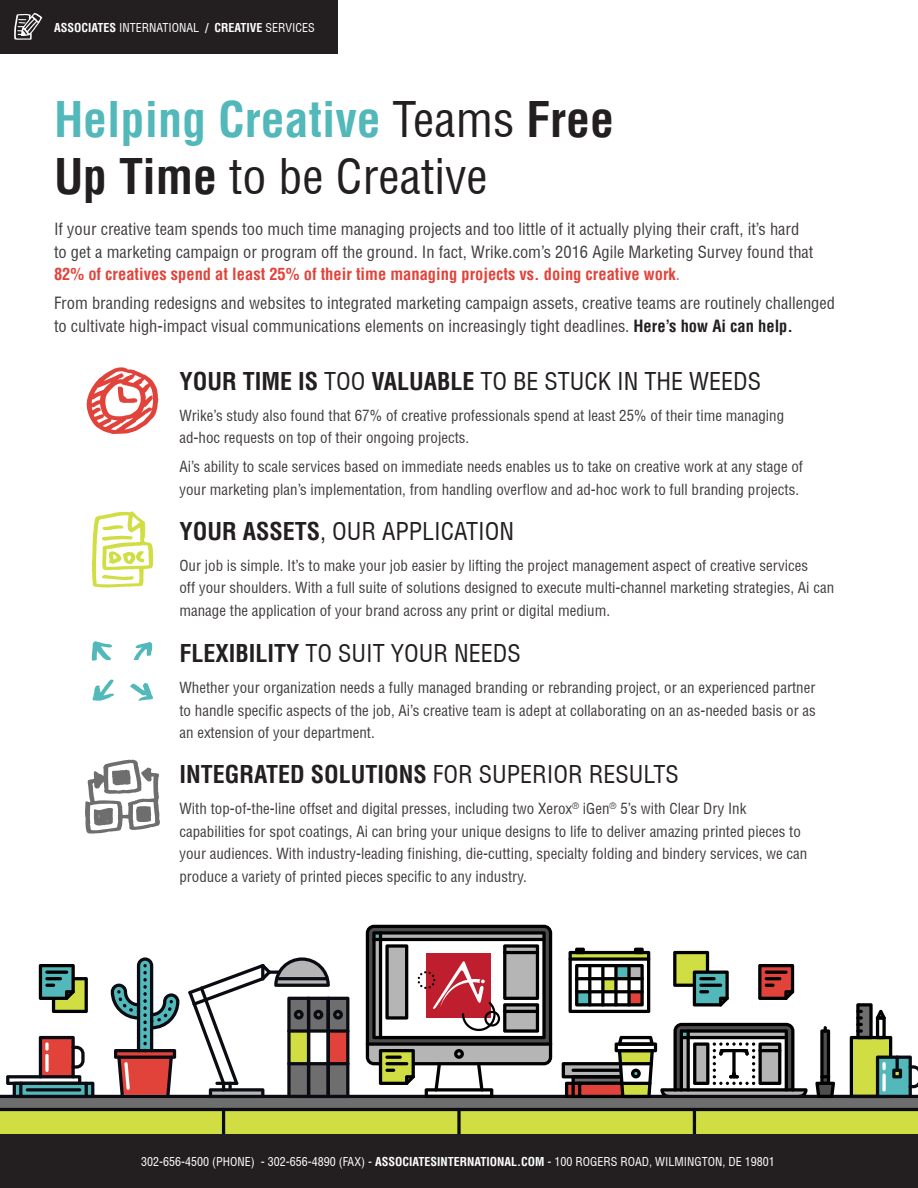
<style>
.page{position:relative;width:918px;height:1188px;background:#fff}
.page>*{position:absolute;margin:0;border:0;box-sizing:border-box;transform-origin:0 0}
.t1{font:condensed 48px/57px "Helvetica";color:#231f20}
.t2{font:condensed 24px "Helvetica";color:#231f20}
.t3{font:700 condensed 24px "Helvetica";color:#231f20}
.t4{font:condensed 16.5px/22.5px "Helvetica";color:#413c3c}
.t5{font:condensed 15px/22.5px "Helvetica";color:#413c3c}
.t6{font:condensed 12px "Helvetica";color:#fff}
.s1{font-weight:700}
.s2{font-weight:700;color:#52b8ba}
.s3{font-weight:700;color:#e1433a}
.s4{color:#e1433a}
.s5{font-weight:700;color:#231f20}
.s6{font-weight:400}
</style>
<div class="page">
<div style="left:0;top:1109px;width:918px;height:46px;background:#d0de44"></div>
<hr style="left:693px;top:1108px;width:3px;height:49px;background:#0a0b13;border-radius:2px">
<svg style="left:457px;top:1108px;width:4px;height:49px"></svg>
<hr style="left:222px;top:1108px;width:3px;height:49px;background:#0a0b13;border-radius:2px">
<svg style="left:0;top:925px;width:918px;height:186px"></svg>
<div style="left:0;top:1134px;width:918px;height:54px;background:#231f20"></div>
<svg style="left:86px;top:367px;width:73px;height:67px"></svg>
<svg style="left:92px;top:511px;width:61px;height:77px"></svg>
<svg style="left:91px;top:641px;width:21px;height:20px"></svg>
<svg style="left:134px;top:642px;width:18px;height:18px"></svg>
<svg style="left:93px;top:679px;width:21px;height:22px"></svg>
<svg style="left:130px;top:683px;width:23px;height:18px"></svg>
<svg style="left:85px;top:759px;width:75px;height:75px"></svg>
<div style="left:0;top:0;width:338px;height:54px;background:#231f20"></div>
<svg style="left:14px;top:13px;width:28px;height:27px"></svg>
<p class="t6" style="left:54px;top:20px;width:262px"><span class="s1">ASSOCIATES</span> INTERNATIONAL <span class="s1">/ CREATIVE</span> SERVICES</p>
<h1 class="t1" style="left:54px;top:91px;width:562px"><span class="s2">Helping Creative</span> Teams <span class="s1">Free<br>Up Time</span> to be Creative</h1>
<p class="t4" style="left:54px;top:218px;width:761px">If your creative team spends too much time managing projects and too little of it actually plying their craft, it’s hard to get a marketing campaign or program off the ground. In fact, Wrike.com’s 2016 Agile Marketing Survey found that<br><span class="s3">82% of creatives spend at least 25% of their time managing projects vs. doing creative work</span><span class="s4">.</span></p>
<p class="t4" style="left:54px;top:292px;width:783px">From branding redesigns and websites to integrated marketing campaign assets, creative teams are routinely challenged to cultivate high-impact visual communications elements on increasingly tight deadlines. <span class="s5">Here’s how Ai can help.</span></p>
<h2 class="t2" style="left:179px;top:366px;width:583px"><span class="s1">YOUR TIME IS</span> TOO <span class="s1">VALUABLE</span> TO BE STUCK IN THE WEEDS</h2>
<p class="t5" style="left:179px;top:404px;width:606px">Wrike’s study also found that 67% of creative professionals spend at least 25% of their time managing ad-hoc requests on top of their ongoing projects.</p>
<p class="t5" style="left:179px;top:456px;width:625px">Ai’s ability to scale services based on immediate needs enables us to take on creative work at any stage of your marketing plan’s implementation, from handling overflow and ad-hoc work to full branding projects.</p>
<h2 class="t2" style="left:179px;top:516px;width:336px"><span class="s1">YOUR ASSETS</span>, OUR APPLICATION</h2>
<p class="t5" style="left:179px;top:554px;width:656px">Our job is simple. It’s to make your job easier by lifting the project management aspect of creative services<br>off your shoulders. With a full suite of solutions designed to execute multi-channel marketing strategies, Ai can manage the application of your brand across any print or digital medium.</p>
<h2 class="t2" style="left:179px;top:639px;width:343px"><span class="s1">FLEXIBILITY</span> TO SUIT YOUR NEEDS</h2>
<p class="t5" style="left:179px;top:676px;width:638px;text-align:justify">Whether your organization needs a fully managed branding or rebranding project, or an experienced partner to handle specific aspects of the job, Ai’s creative team is adept at collaborating on an as-needed basis or as an extension of your department.</p>
<h2 class="t3" style="left:179px;top:760px;width:501px">INTEGRATED SOLUTIONS <span class="s6">FOR SUPERIOR RESULTS</span></h2>
<p class="t5" style="left:179px;top:797px;width:630px">With top-of-the-line offset and digital presses, including two Xerox<sup>®</sup> iGen<sup>®</sup> 5’s with Clear Dry Ink capabilities for spot coatings, Ai can bring your unique designs to life to deliver amazing printed pieces to your audiences. With industry-leading finishing, die-cutting, specialty folding and bindery services, we can produce a variety of printed pieces specific to any industry.</p>
<p class="t6" style="left:141px;top:1154px;width:635px">302-656-4500 (PHONE) - 302-656-4890 (FAX) - <span class="s1">ASSOCIATESINTERNATIONAL.COM</span> - 100 ROGERS ROAD, WILMINGTON, DE 19801</p>
</div>
